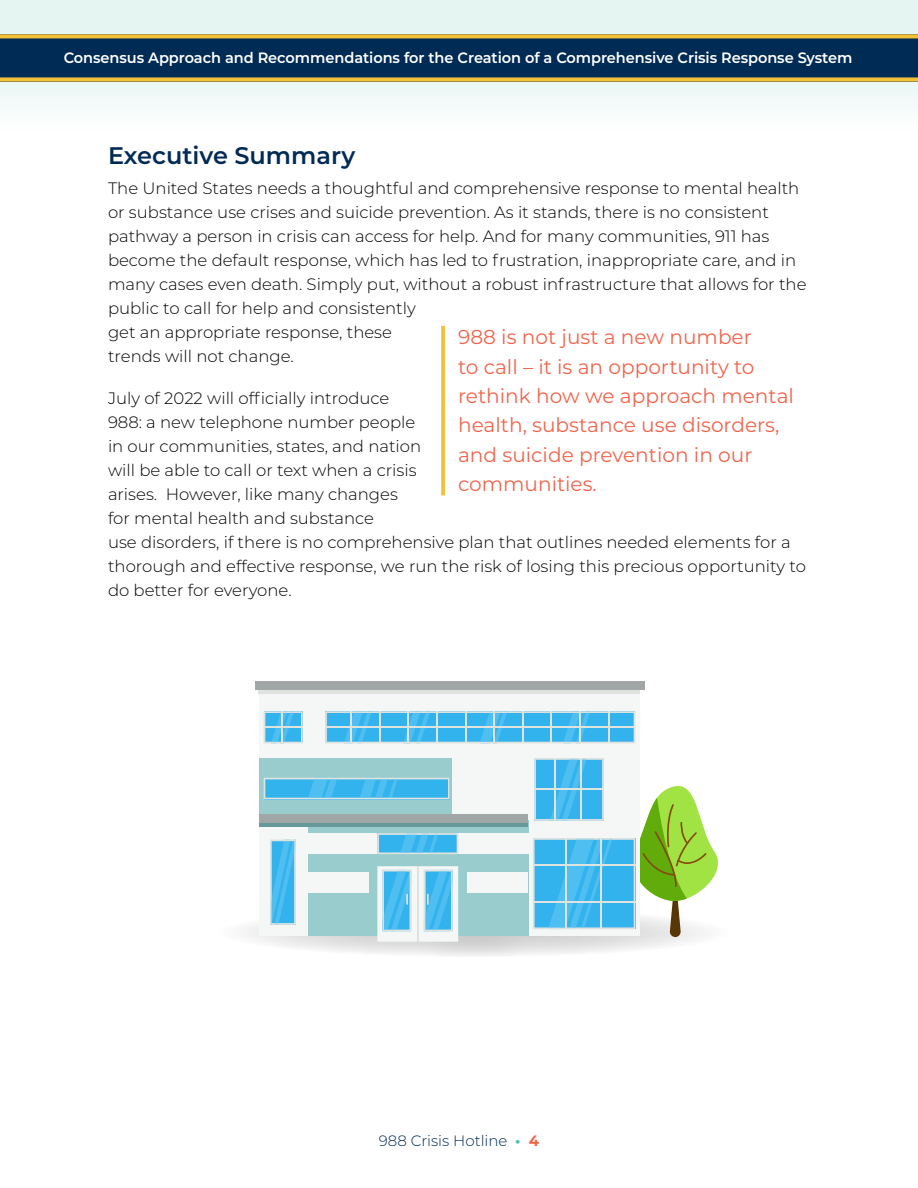
<style>
.page{position:relative;width:918px;height:1188px;background:#fff}
.page>*{position:absolute;margin:0;border:0;box-sizing:border-box;transform-origin:0 0}
.t1{font:600 24px "Montserrat";color:#002b54}
.t2{font:20.1px/29.2px "Montserrat";color:#f1644c}
.t3{font:300 16.5px/24px "Montserrat";color:#000}
.t4{font:600 15px "Montserrat";letter-spacing:-.005em;color:#fff}
.t5{font:300 15px "Montserrat";color:#002b54}
.s1{font-weight:700;color:#4dc0aa}
.s2{font-weight:700;color:#f1644c}
</style>
<div class="page">
<div style="left:0;top:66px;width:918px;height:74px;background:#f5fbfa"></div>
<div style="left:0;top:0;width:918px;height:58px;background:#e4f5f2"></div>
<div style="left:0;top:34px;width:918px;height:48px;background:#002b54"></div>
<div style="left:0;top:77px;width:918px;height:5px;background:#f2c039"></div>
<svg style="left:0;top:34px;width:918px;height:4px;background:#e2b63a"></svg>
<svg style="left:441px;top:326px;width:4px;height:169px"></svg>
<svg style="left:215px;top:908px;width:518px;height:49px"></svg>
<div style="left:259px;top:690px;width:381px;height:246px;background:#f5f7f7"></div>
<div style="left:259px;top:685px;width:381px;height:9px;background:#dee3e0"></div>
<div style="left:255px;top:681px;width:389px;height:9px;background:#a1a6a6"></div>
<div style="left:308px;top:821px;width:220px;height:115px;background:#9cc"></div>
<div style="left:308px;top:833px;width:220px;height:21px;background:#f5f7f7"></div>
<div style="left:308px;top:872px;width:61px;height:21px;background:#f5f7f7"></div>
<div style="left:467px;top:872px;width:61px;height:21px;background:#f5f7f7"></div>
<div style="left:259px;top:758px;width:193px;height:63px;background:#9cc"></div>
<svg style="left:325px;top:712px;width:310px;height:31px;background:#4cbaeb"></svg>
<hr style="left:325px;top:727px;width:310px;height:1px;background:#dee3e0">
<hr style="left:350px;top:712px;width:2px;height:31px;background:#dee3e0">
<hr style="left:379px;top:712px;width:2px;height:31px;background:#dee3e0">
<hr style="left:407px;top:712px;width:2px;height:31px;background:#dee3e0">
<hr style="left:436px;top:712px;width:2px;height:31px;background:#dee3e0">
<hr style="left:465px;top:712px;width:1px;height:31px;background:#dee3e0">
<hr style="left:493px;top:712px;width:2px;height:31px;background:#dee3e0">
<hr style="left:522px;top:712px;width:2px;height:31px;background:#dee3e0">
<hr style="left:551px;top:712px;width:1px;height:31px;background:#dee3e0">
<hr style="left:579px;top:712px;width:2px;height:31px;background:#dee3e0">
<hr style="left:608px;top:712px;width:2px;height:31px;background:#dee3e0">
<svg style="left:533px;top:758px;width:194px;height:179px"></svg>
<hr style="left:600px;top:838px;width:2px;height:91px;background:#dee3e0">
<hr style="left:565px;top:838px;width:2px;height:91px;background:#dee3e0">
<hr style="left:533px;top:864px;width:102px;height:2px;background:#dee3e0">
<hr style="left:533px;top:901px;width:102px;height:2px;background:#dee3e0">
<svg style="left:377px;top:866px;width:81px;height:76px;background:#99d5ef"></svg>
<svg style="left:259px;top:822px;width:269px;height:5px"></svg>
<div style="left:259px;top:814px;width:269px;height:8px;background:#a1a6a6"></div>
<svg style="left:270px;top:840px;width:26px;height:85px;background:#57beec"></svg>
<svg style="left:264px;top:712px;width:38px;height:31px"></svg>
<hr style="left:264px;top:726px;width:38px;height:1px;background:#dee3e0">
<hr style="left:282px;top:712px;width:1px;height:31px;background:#dee3e0">
<svg style="left:264px;top:778px;width:185px;height:21px;background:#50bbec"></svg>
<svg style="left:377px;top:833px;width:81px;height:21px;background:#58beeb"></svg>
<p class="t4" style="left:64px;top:47px;width:790px">Consensus Approach and Recommendations for the Creation of a Comprehensive Crisis Response System</p>
<h1 class="t1" style="left:108px;top:138px;width:249px">Executive Summary</h1>
<p class="t3" style="left:108px;top:175px;width:700px">The United States needs a thoughtful and comprehensive response to mental health or substance use crises and suicide prevention. As it stands, there is no consistent pathway a person in crisis can access for help. And for many communities, 911 has become the default response, which has led to frustration, inappropriate care, and in many cases even death. Simply put, without a robust infrastructure that allows for the public to call for help and consistently<br>get an appropriate response, these<br>trends will not change.</p>
<p class="t3" style="left:108px;top:385px;width:699px">July of 2022 will officially introduce<br>988: a new telephone number people<br>in our communities, states, and nation<br>will be able to call or text when a crisis<br>arises. However, like many changes<br>for mental health and substance<br>use disorders, if there is no comprehensive plan that outlines needed elements for a thorough and effective response, we run the risk of losing this precious opportunity to do better for everyone.</p>
<p class="t2" style="left:458px;top:322px;width:337px">988 is not just a new number<br>to call – it is an opportunity to rethink how we approach mental health, substance use disorders, and suicide prevention in our communities.</p>
<p class="t5" style="left:379px;top:1131px;width:162px">988 Crisis Hotline <span class="s1">•</span> <span class="s2">4</span></p>
</div>
